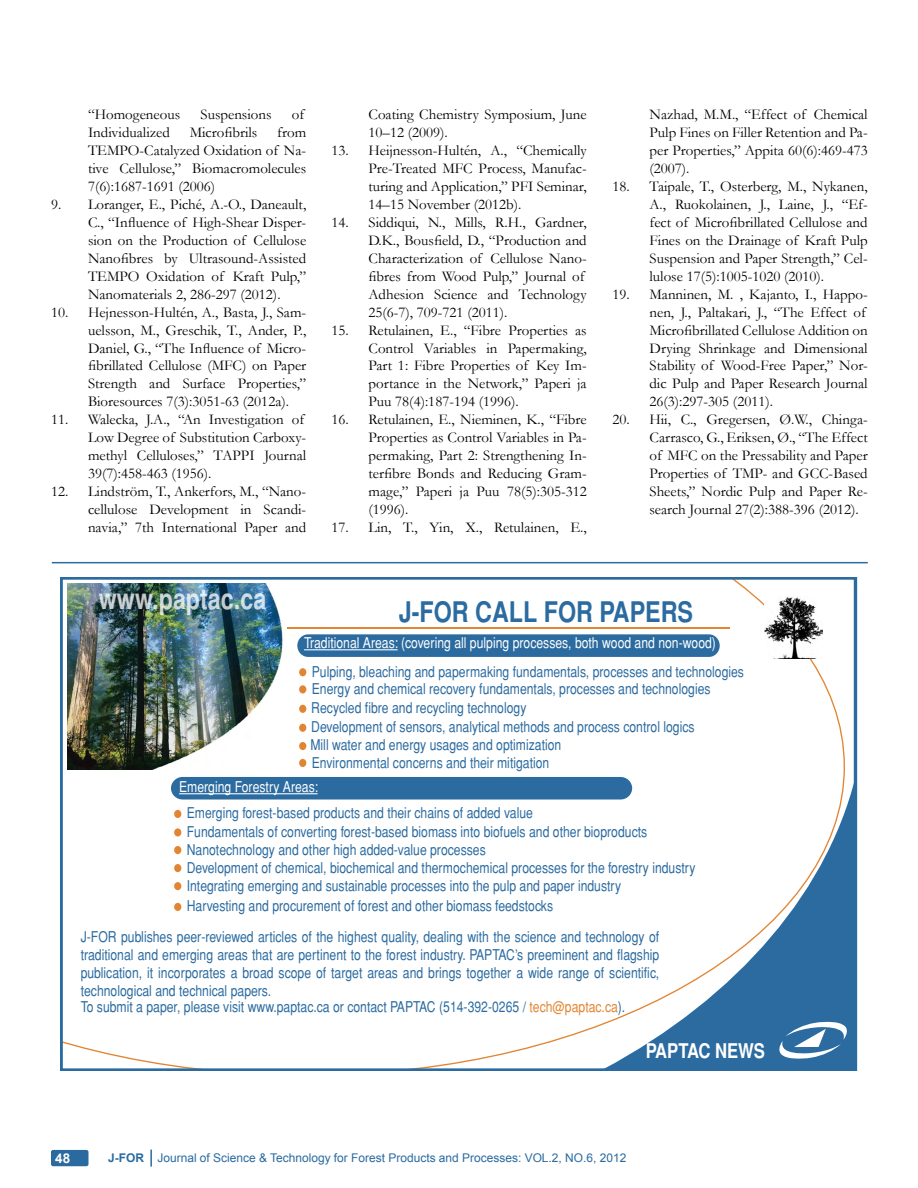
<style>
.page{position:relative;width:918px;height:1188px;background:#fff}
.page>*{position:absolute;margin:0;border:0;box-sizing:border-box;transform-origin:0 0}
.t1{font:700 condensed 28.5px "Helvetica";color:#2b6ba0}
.t2{font:700 condensed 28.5px "Helvetica";color:rgb(255 255 255/.76)}
.t3{font:700 condensed 20.25px "Helvetica";color:#fff}
.t4{font:15px/18px "Garamond";color:#000}
.t5{font:condensed 14.85px/17.4px "Helvetica";color:#2b6ba0}
.t6{font:condensed 14.85px "Helvetica";color:#fff}
.t7{font:700 13.5px "Arial";color:#fff}
.t8{font:12px "Arial";color:#2a6a9f}
.s1{color:#e28533}
.s2{font-weight:700}
</style>
<div class="page">
<div style="left:51px;top:1150px;width:37px;height:16px;background:#2b6a9f;border-radius:2px"></div>
<svg style="left:150px;top:1150px;width:2px;height:17px"></svg>
<hr style="left:52px;top:562px;width:816px;height:1px;background:#2a6ba0">
<svg style="left:63px;top:580px;width:782px;height:488px"></svg>
<div style="left:59px;top:576px;width:798px;height:496px;border:3px solid #2b6ba0"></div>
<img style="left:765px;top:597px;width:57px;height:61px">
<svg style="left:779px;top:1022px;width:69px;height:37px"></svg>
<div style="left:54px;top:570px;width:809px;height:7px;background:#fff"></div>
<div style="left:54px;top:572px;width:6px;height:504px;background:#fff"></div>
<hr style="left:246px;top:627px;width:483px;height:2px;background:#e28533">
<img style="left:67px;top:584px;width:220px;height:185px">
<div style="left:299px;top:668px;width:7px;height:8px;background:#e28533;border-radius:50%"></div>
<div style="left:299px;top:685px;width:7px;height:8px;background:#e28533;border-radius:50%"></div>
<div style="left:299px;top:705px;width:7px;height:8px;background:#e28533;border-radius:50%"></div>
<div style="left:299px;top:724px;width:7px;height:8px;background:#e28533;border-radius:50%"></div>
<div style="left:299px;top:742px;width:7px;height:8px;background:#e28533;border-radius:50%"></div>
<div style="left:297px;top:634px;width:423px;height:23px;background:#2b6ba0;border-radius:11px"></div>
<hr style="left:304px;top:649px;width:94px;height:1px;background:#fff">
<div style="left:174px;top:810px;width:7px;height:8px;background:#e28533;border-radius:50%"></div>
<div style="left:171px;top:777px;width:461px;height:23px;background:#2b6ba0;border-radius:11px"></div>
<hr style="left:179px;top:793px;width:139px;height:1px;background:#fff">
<div style="left:299px;top:759px;width:7px;height:8px;background:#e28533;border-radius:50%"></div>
<div style="left:174px;top:846px;width:7px;height:8px;background:#e28533;border-radius:50%"></div>
<div style="left:174px;top:828px;width:7px;height:9px;background:#e28533;border-radius:50%"></div>
<div style="left:174px;top:864px;width:7px;height:8px;background:#e28533;border-radius:50%"></div>
<div style="left:174px;top:882px;width:7px;height:8px;background:#e28533;border-radius:50%"></div>
<div style="left:174px;top:903px;width:7px;height:8px;background:#e28533;border-radius:50%"></div>
<p class="t4" style="left:51px;top:195px;width:12px">9.</p>
<p class="t4" style="left:51px;top:303px;width:19px">10.</p>
<p class="t4" style="left:51px;top:410px;width:19px">11.</p>
<p class="t4" style="left:51px;top:482px;width:19px">12.</p>
<p class="t4" style="left:88px;top:105px;width:94px">“Homogeneous</p>
<p class="t4" style="left:201px;top:105px;width:72px">Suspensions</p>
<p class="t4" style="left:292px;top:105px;width:14px">of</p>
<p class="t4" style="left:88px;top:123px;width:83px">Individualized</p>
<p class="t4" style="left:190px;top:123px;width:69px">Microfibrils</p>
<p class="t4" style="left:88px;top:123px;width:220px;text-indent:189px">from TEMPO-Catalyzed Oxidation of Na&shy;tive Cellulose,” Biomacromolecules 7(6):1687-1691 (2006)<br>Loranger, E., Piché, A.-O., Daneault, C., “Influence of High-Shear Disper&shy;sion on the Production of Cellulose Nanofibres by Ultrasound-Assisted TEMPO Oxidation of Kraft Pulp,” Nanomaterials 2, 286-297 (2012).<br>Hejnesson-Hultén, A., Basta, J., Sam&shy;uelsson, M., Greschik, T., Ander, P., Daniel, G., “The Influence of Micro&shy;fibrillated Cellulose (MFC) on Paper Strength and Surface Properties,” Bioresources 7(3):3051-63 (2012a).<br>Walecka, J.A., “An Investigation of Low Degree of Substitution Carboxy&shy;methyl Celluloses,” TAPPI Journal 39(7):458-463 (1956).<br>Lindström, T., Ankerfors, M., “Nano&shy;cellulose Development in Scandi&shy;navia,” 7th International Paper and</p>
<p class="t4" style="left:332px;top:141px;width:19px">13.</p>
<p class="t4" style="left:332px;top:213px;width:19px">14.</p>
<p class="t4" style="left:332px;top:320px;width:19px">15.</p>
<p class="t4" style="left:332px;top:410px;width:19px">16.</p>
<p class="t4" style="left:332px;top:518px;width:19px">17.</p>
<p class="t4" style="left:369px;top:105px;width:220px">Coating Chemistry Symposium, June<br>10–12 (2009).<br>Heijnesson-Hultén, A., “Chemically<br>Pre-Treated MFC Process, Manufac&shy;turing and Application,” PFI Seminar,<br>14–15 November (2012b).<br>Siddiqui, N., Mills, R.H., Gardner,<br>D.K., Bousfield, D., “Production and<br>Characterization of Cellulose Nano&shy;fibres from Wood Pulp,” Journal of<br>Adhesion Science and Technology<br>25(6-7), 709-721 (2011).<br>Retulainen, E., “Fibre Properties as<br>Control Variables in Papermaking,<br>Part 1: Fibre Properties of Key Im&shy;portance in the Network,” Paperi ja<br>Puu 78(4):187-194 (1996).<br>Retulainen, E., Nieminen, K., “Fibre<br>Properties as Control Variables in Pa&shy;permaking, Part 2: Strengthening In&shy;terfibre Bonds and Reducing Gram&shy;mage,” Paperi ja Puu 78(5):305-312 (1996).<br>Lin, T., Yin, X., Retulainen, E.,</p>
<p class="t4" style="left:613px;top:177px;width:19px">18.</p>
<p class="t4" style="left:613px;top:285px;width:19px">19.</p>
<p class="t4" style="left:613px;top:410px;width:19px">20.</p>
<p class="t4" style="left:650px;top:105px;width:220px">Nazhad, M.M., “Effect of Chemical Pulp Fines on Filler Retention and Pa&shy;per Properties,” Appita 60(6):469-473 (2007).<br>Taipale, T., Osterberg, M., Nykanen, A., Ruokolainen, J., Laine, J., “Ef&shy;fect of Microfibrillated Cellulose and Fines on the Drainage of Kraft Pulp Suspension and Paper Strength,” Cel&shy;lulose 17(5):1005-1020 (2010).<br>Manninen, M. , Kajanto, I., Happo&shy;nen, J., Paltakari, J., “The Effect of Microfibrillated Cellulose Addition on Drying Shrinkage and Dimensional Stability of Wood-Free Paper,” Nor&shy;dic Pulp and Paper Research Journal 26(3):297-305 (2011).<br>Hii, C., Gregersen, Ø.W., Chinga-Carrasco, G., Eriksen, Ø., “The Effect of MFC on the Pressability and Paper Properties of TMP- and GCC-Based Sheets,” Nordic Pulp and Paper Re&shy;search Journal 27(2):388-396 (2012).</p>
<h1 class="t2" style="left:99px;top:582px;width:169px">www.paptac.ca</h1>
<h1 class="t1" style="left:399px;top:595px;width:296px">J-FOR CALL FOR PAPERS</h1>
<p class="t6" style="left:304px;top:634px;width:413px">Traditional Areas: (covering all pulping processes, both wood and non-wood)</p>
<p class="t5" style="left:312px;top:663px;width:434px">Pulping, bleaching and papermaking fundamentals, processes and technologies<br>Energy and chemical recovery fundamentals, processes and technologies</p>
<p class="t5" style="left:310px;top:698px;width:386px;line-height:18.6px">Recycled fibre and recycling technology<br>Development of sensors, analytical methods and process control logics<br>Mill water and energy usages and optimization</p>
<p class="t5" style="left:312px;top:753px;width:239px">Environmental concerns and their mitigation</p>
<p class="t6" style="left:179px;top:778px;width:141px">Emerging Forestry Areas:</p>
<p class="t5" style="left:187px;top:804px;width:348px">Emerging forest-based products and their chains of added value</p>
<p class="t5" style="left:187px;top:823px;width:462px">Fundamentals of converting forest-based biomass into biofuels and other bioproducts</p>
<p class="t5" style="left:187px;top:858px;width:510px;line-height:18px">Development of chemical, biochemical and thermochemical processes for the forestry industry<br>Integrating emerging and sustainable processes into the pulp and paper industry</p>
<p class="t5" style="left:81px;top:891px;width:580px;line-height:30.8px;text-align:center">Harvesting and procurement of forest and other biomass feedstocks<br>J-FOR publishes peer-reviewed articles of the highest quality, dealing with the science and technology of</p>
<p class="t5" style="left:81px;top:946px;width:580px">traditional and emerging areas that are pertinent to the forest industry. PAPTAC’s preeminent and flagship publication, it incorporates a broad scope of target areas and brings together a wide range of scientific, technological and technical papers.<br>To submit a paper, please visit www.paptac.ca or contact PAPTAC (514-392-0265 / <span class="s1">tech@paptac.ca</span>).</p>
<p class="t5" style="left:187px;top:841px;width:301px">Nanotechnology and other high added-value processes</p>
<h2 class="t3" style="left:646px;top:1039px;width:121px">PAPTAC NEWS</h2>
<p class="t7" style="left:55px;top:1149px;width:16px">48</p>
<p class="t8" style="left:108px;top:1150px;width:520px"><span class="s2">J-FOR</span> Journal of Science &amp; Technology for Forest Products and Processes: VOL.2, NO.6, 2012</p>
</div>
